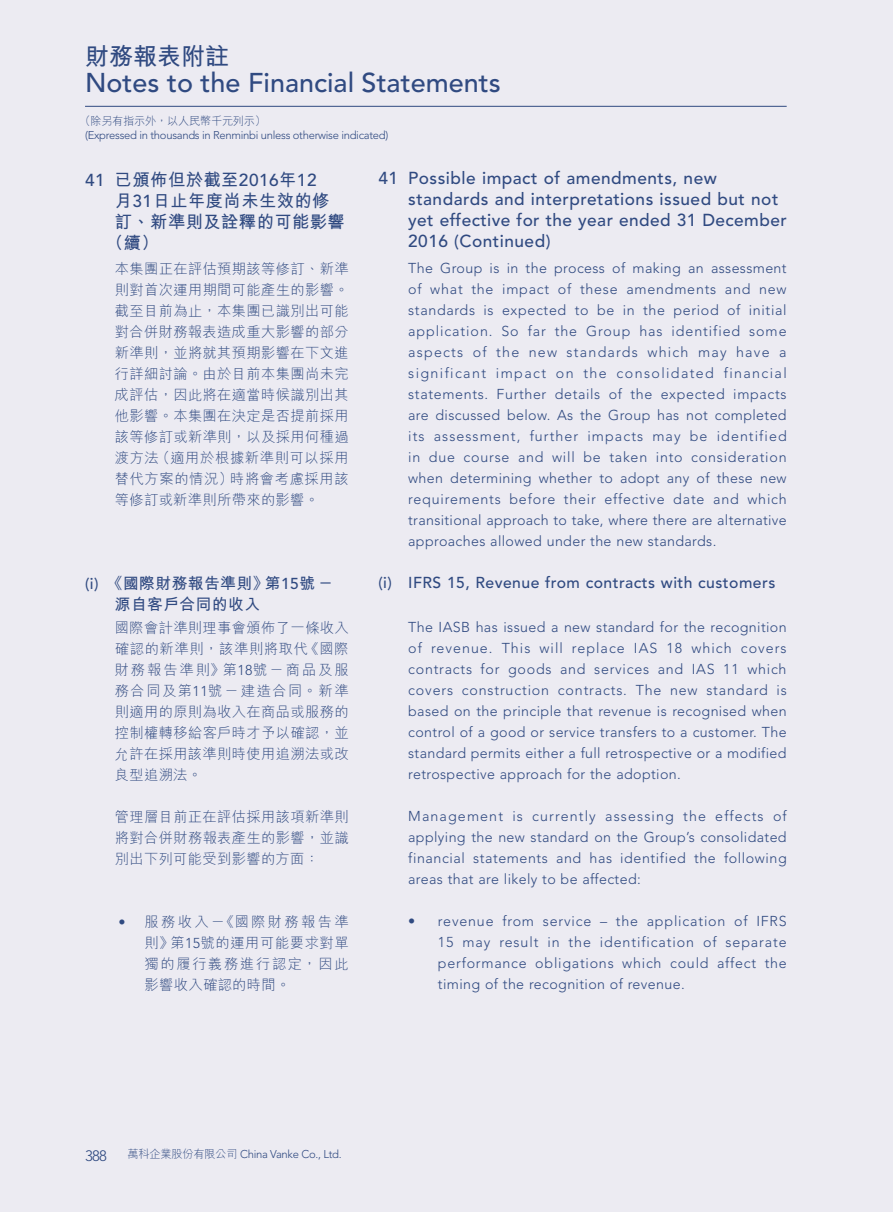
<style>
.page{position:relative;width:893px;height:1212px;background:#ecebf2}
.page>*{position:absolute;margin:0;border:0;box-sizing:border-box;transform-origin:0 0}
.t1{font:500 27px "Avenir LT Std";color:#304a81}
.t2{font:700 24px "M Hei HK";color:#304a81}
.t3{font:500 17.25px/21px "Avenir LT Std";letter-spacing:.03em;color:#304a81}
.t4{font:700 17.25px "M Hei HK";letter-spacing:.03em;color:#304a81}
.t5{font:500 15.75px "Avenir LT Std";letter-spacing:.03em;color:#304a81}
.t6{font:700 15.75px/21px "M Hei HK";letter-spacing:.03em;color:#304a81}
.t7{font:300 15px "Avenir LT Std";color:#304a81}
.t8{font:300 14.25px/21px "Avenir LT Std";letter-spacing:.025em;color:#304a81;text-align:justify}
.t9{font:300 14.25px/21px "M Hei HK";letter-spacing:.025em;color:#304a81;text-align:justify}
.t10{font:300 11.25px "Avenir LT Std";letter-spacing:-.025em;color:#304a81}
.t11{font:300 11.25px "M Hei HK";letter-spacing:-.025em;color:#304a81}
.s1{font-family:"M Hei HK";font-weight:700}
.s2{font-family:"Avenir LT Std";font-weight:500}
.s3{font-family:"Avenir LT Std"}
.s4{font-family:"M Hei HK"}
</style>
<div class="page">
<hr style="left:85px;top:106px;width:702px;height:1px;background:#304a81">
<h2 class="t2" style="left:85px;top:39px;width:145px">財務報表附註</h2>
<h1 class="t1" style="left:85px;top:67px;width:417px">Notes to the Financial Statements</h1>
<p class="t11" style="left:79px;top:113px;width:188px">（除另有指示外，以人民幣千元列示）</p>
<p class="t10" style="left:85px;top:129px;width:305px">(Expressed in thousands in Renminbi unless otherwise indicated)</p>
<p class="t3" style="left:85px;top:169px;width:233px">41 <span class="s1">已頒佈但於截至</span>2016<span class="s1">年</span>12</p>
<p class="t4" style="left:115px;top:188px;width:216px">月<span class="s2">31</span>日止年度尚未生效的修</p>
<p class="t4" style="left:115px;top:209px;width:232px">訂、新準則及詮釋的可能影響</p>
<p class="t4" style="left:106px;top:230px;width:54px">（續）</p>
<p class="t9" style="left:115px;top:257px;width:235px">本集團正在評估預期該等修訂、新準則對首次運用期間可能產生的影響。截至目前為止，本集團已識別出可能對合併財務報表造成重大影響的部分新準則，並將就其預期影響在下文進行詳細討論。由於目前本集團尚未完成評估，因此將在適當時候識別出其他影響。本集團在決定是否提前採用該等修訂或新準則，以及採用何種過渡方法（適用於根據新準則可以採用替代方案的情況）時將會考慮採用該等修訂或新準則所帶來的影響。</p>
<p class="t6" style="left:115px;top:571px;width:220px;text-indent:-30px"><span class="s2">(i)</span> 《國際財務報告準則》第<span class="s2">15</span>號－源自客戶合同的收入</p>
<p class="t9" style="left:115px;top:617px;width:235px">國際會計準則理事會頒佈了一條收入確認的新準則，該準則將取代《國際財務報告準則》第<span class="s3">18</span>號－商品及服務合同及第<span class="s3">11</span>號－建造合同。新準則適用的原則為收入在商品或服務的控制權轉移給客戶時才予以確認，並允許在採用該準則時使用追溯法或改良型追溯法。</p>
<p class="t9" style="left:115px;top:806px;width:235px">管理層目前正在評估採用該項新準則將對合併財務報表產生的影響，並識別出下列可能受到影響的方面：</p>
<p class="t9" style="left:145px;top:911px;width:206px;text-indent:-26px"><span class="s3">•</span> 服務收入－《國際財務報告準則》第<span class="s3">15</span>號的運用可能要求對單獨的履行義務進行認定，因此影響收入確認的時間。</p>
<p class="t3" style="left:408px;top:168px;width:380px;text-indent:-30px">41 Possible impact of amendments, new standards and interpretations issued but not yet effective for the year ended 31 December 2016 (Continued)</p>
<p class="t8" style="left:408px;top:257px;width:380px">The Group is in the process of making an assessment of what the impact of these amendments and new standards is expected to be in the period of initial application. So far the Group has identified some aspects of the new standards which may have a significant impact on the consolidated financial statements. Further details of the expected impacts are discussed below. As the Group has not completed its assessment, further impacts may be identified in due course and will be taken into consideration when determining whether to adopt any of these new requirements before their effective date and which transitional approach to take, where there are alternative approaches allowed under the new standards.</p>
<p class="t5" style="left:378px;top:573px;width:398px">(i) IFRS 15, Revenue from contracts with customers</p>
<p class="t8" style="left:408px;top:616px;width:380px">The IASB has issued a new standard for the recognition of revenue. This will replace IAS 18 which covers contracts for goods and services and IAS 11 which covers construction contracts. The new standard is based on the principle that revenue is recognised when control of a good or service transfers to a customer. The standard permits either a full retrospective or a modified retrospective approach for the adoption.</p>
<p class="t8" style="left:408px;top:805px;width:380px">Management is currently assessing the effects of applying the new standard on the Group’s consolidated financial statements and has identified the following areas that are likely to be affected:</p>
<p class="t8" style="left:438px;top:910px;width:350px;text-indent:-30px">• revenue from service – the application of IFRS 15 may result in the identification of separate performance obligations which could affect the timing of the recognition of revenue.</p>
<p class="t7" style="left:85px;top:1147px;width:23px">388</p>
<p class="t10" style="left:128px;top:1148px;width:216px"><span class="s4">萬科企業股份有限公司</span> China Vanke Co., Ltd.</p>
</div>
